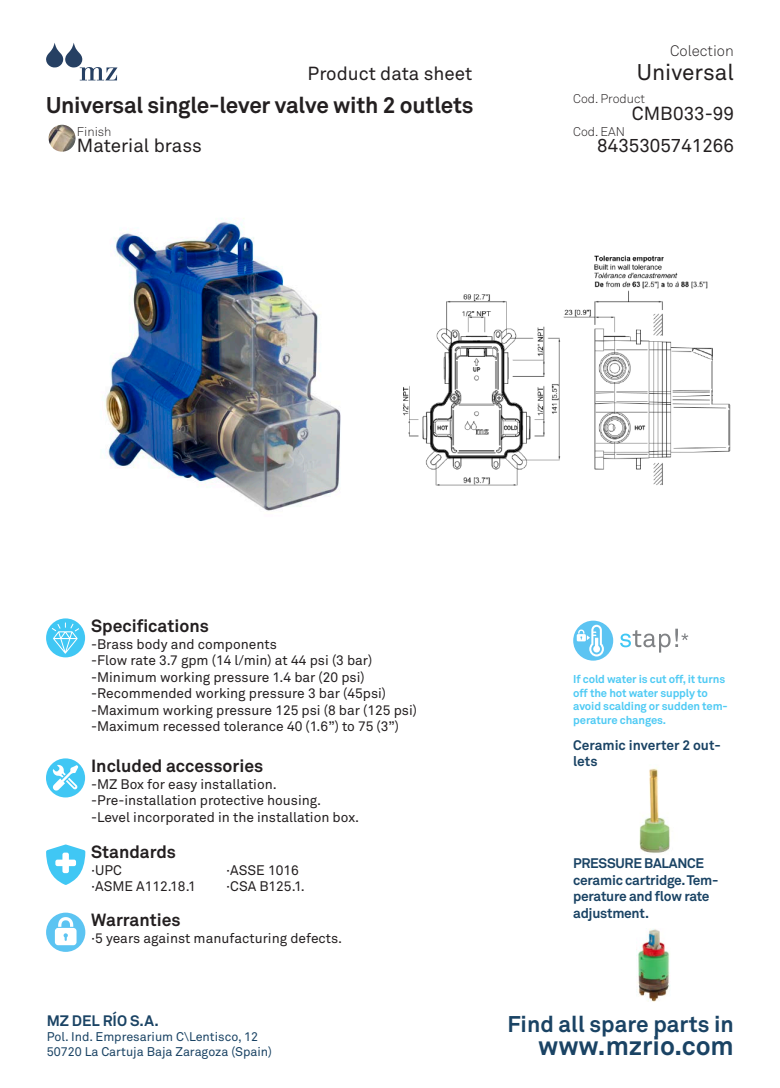
<style>
.page{position:relative;width:780px;height:1088px;background:#fff}
.page>*{position:absolute;margin:0;border:0;box-sizing:border-box;transform-origin:0 0}
.t1{font:700 26.25px "Akkurat Pro";color:#1a4364}
.t2{font:700 22.5px "Akkurat Pro";letter-spacing:-.01em;color:#231f20}
.t3{font:700 22.5px "Akkurat Pro";color:#1a4364}
.t4{font:22.5px "Akkurat Pro";color:#231f20}
.t5{font:18.75px "Akkurat Pro";color:#231f20}
.t6{font:700 17.5px "Akkurat Pro";color:#231f20}
.t7{font:700 15px "Akkurat Pro";color:#1a4364}
.t8{font:15px "Akkurat Light Pro";color:#231f20}
.t9{font:13.75px/16.5px "Akkurat Pro";color:#231f20}
.t10{font:700 13.75px/16.5px "Akkurat Pro";letter-spacing:-.02em;color:#1a4364}
.t11{font:700 13.75px/16.5px "Akkurat Pro";color:#1a4364}
.t12{font:12.5px "Akkurat Pro";color:#1a4364}
.t13{font:12.5px "Akkurat Light Pro";color:#231f20}
.t14{font:700 11.25px/13.8px "Akkurat Pro";letter-spacing:-.01em;color:#4ecaf4}
</style>
<div class="page">
<img style="left:105px;top:218px;width:236px;height:293px">
<img style="left:402px;top:255px;width:329px;height:231px">
<img style="left:639px;top:768px;width:31px;height:85px">
<img style="left:636px;top:929px;width:34px;height:72px">
<div style="left:573px;top:621px;width:40px;height:40px;background:#5cc4f2;border-radius:50%"></div>
<svg style="left:576px;top:625px;width:28px;height:31px"></svg>
<svg style="left:620px;top:629px;width:68px;height:23px"></svg>
<svg style="left:46px;top:43px;width:71px;height:37px"></svg>
<div style="left:46px;top:912px;width:39px;height:40px;background:#5cc4f2;border-radius:50%"></div>
<svg style="left:55px;top:917px;width:22px;height:28px"></svg>
<div style="left:46px;top:618px;width:39px;height:39px;background:#40c7f4;border-radius:50%"></div>
<svg style="left:52px;top:622px;width:27px;height:32px"></svg>
<svg style="left:46px;top:844px;width:39px;height:41px"></svg>
<div style="left:46px;top:758px;width:39px;height:39px;background:#40c7f4;border-radius:50%"></div>
<svg style="left:53px;top:765px;width:25px;height:26px"></svg>
<img style="left:49px;top:125px;width:26px;height:27px;border-radius:13px">
<p class="t5" style="left:307px;top:63px;width:166px">Product data sheet</p>
<p class="t2" style="left:46px;top:91px;width:429px">Universal single-lever valve with 2 outlets</p>
<p class="t13" style="left:77px;top:124px;width:36px">Finish</p>
<p class="t5" style="left:77px;top:135px;width:127px">Material brass</p>
<p class="t8" style="left:670px;top:42px;width:65px">Colection</p>
<p class="t4" style="left:636px;top:59px;width:99px">Universal</p>
<p class="t5" style="left:631px;top:102px;width:104px">CMB033-99</p>
<p class="t5" style="left:597px;top:135px;width:138px">8435305741266</p>
<p class="t13" style="left:573px;top:91px;width:73px">Cod. Product</p>
<p class="t13" style="left:573px;top:124px;width:53px">Cod. EAN</p>
<p class="t6" style="left:91px;top:615px;width:119px">Specifications</p>
<p class="t9" style="left:91px;top:636px;width:283px">-Brass body and components<br>-Flow rate 3.7 gpm (14 l/min) at 44 psi (3 bar) -Minimum working pressure 1.4 bar (20 psi)</p>
<p class="t9" style="left:91px;top:685px;width:327px">-Recommended working pressure 3 bar (45psi) -Maximum working pressure 125 psi (8 bar (125 psi) -Maximum recessed tolerance 40 (1.6”) to 75 (3”)</p>
<p class="t6" style="left:91px;top:755px;width:174px">Included accessories</p>
<p class="t9" style="left:91px;top:776px;width:269px">-MZ Box for easy installation. -Pre-installation protective housing. -Level incorporated in the installation box.</p>
<p class="t6" style="left:91px;top:841px;width:86px">Standards</p>
<p class="t9" style="left:91px;top:862px;width:32px">·UPC</p>
<p class="t9" style="left:226px;top:862px;width:74px">·ASSE 1016</p>
<p class="t9" style="left:91px;top:878px;width:106px">·ASME A112.18.1</p>
<p class="t9" style="left:226px;top:878px;width:80px">·CSA B125.1.</p>
<p class="t6" style="left:91px;top:909px;width:91px">Warranties</p>
<p class="t9" style="left:91px;top:930px;width:252px">·5 years against manufacturing defects.</p>
<p class="t7" style="left:47px;top:1011px;width:113px">MZ DEL RÍO S.A.</p>
<p class="t12" style="left:47px;top:1029px;width:213px">Pol. Ind. Empresarium C\Lentisco, 12</p>
<p class="t12" style="left:47px;top:1044px;width:227px">50720 La Cartuja Baja Zaragoza (Spain)</p>
<p class="t14" style="left:573px;top:672px;width:156px">If cold water is cut off, it turns off the hot water supply to avoid scalding or sudden tem&shy;perature changes.</p>
<p class="t11" style="left:573px;top:737px;width:149px">Ceramic inverter 2 out&shy;lets</p>
<p class="t10" style="left:573px;top:855px;width:147px">PRESSURE BALANCE ceramic cartridge. Tem&shy;perature and flow rate adjustment.</p>
<p class="t3" style="left:507px;top:1009px;width:228px">Find all spare parts in</p>
<p class="t1" style="left:538px;top:1030px;width:197px">www.mzrio.com</p>
</div>
